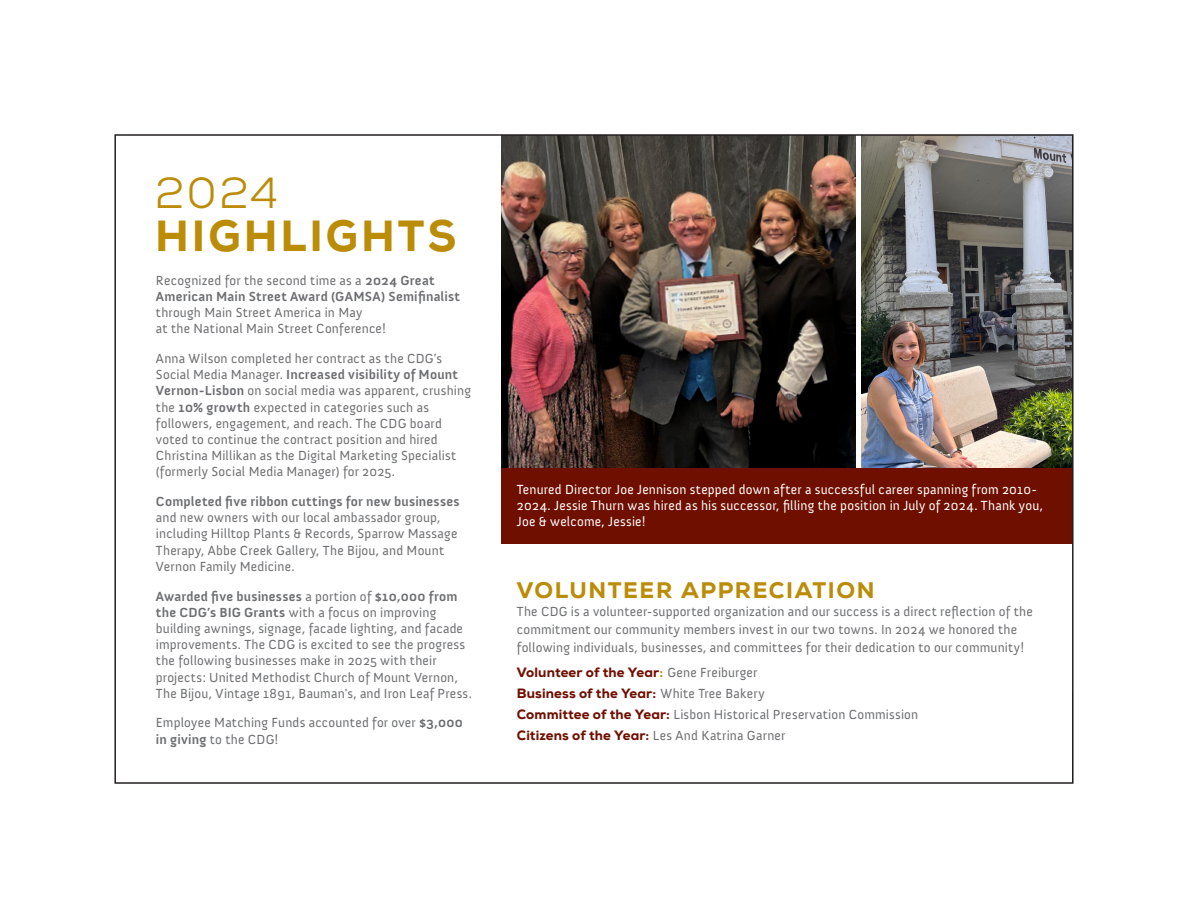
<style>
.page{position:relative;width:1188px;height:918px;background:#fff}
.page>*{position:absolute;margin:0;border:0;box-sizing:border-box;transform-origin:0 0}
.t1{font:800 43.5px/43.5px "Nexa";letter-spacing:.065em;color:#bb8c07}
.t2{font:800 22.5px "Nexa";letter-spacing:.065em;color:#bb8c07}
.t3{font:13.5px/16.2px "Anivers";letter-spacing:.015em;color:#6c6d70}
.t4{font:13.5px/16.2px "Anivers";letter-spacing:.015em;color:#fff}
.s1{font-weight:400}
.s2{font-weight:700}
.s3{font-family:"Nexa";font-weight:800;color:#6f0f00}
.s4{font-family:"Nexa";font-weight:800;color:#bb8c07}
</style>
<div class="page">
<img style="left:502px;top:137px;width:353px;height:332px">
<img style="left:862px;top:137px;width:209px;height:332px">
<div style="left:502px;top:469px;width:571px;height:75px;background:#6f0f00"></div>
<p class="t1" style="left:155px;top:171px;width:302px"><span class="s1">2024<br></span>HIGHLIGHTS</p>
<p class="t3" style="left:156px;top:272px;width:306px">Recognized for the second time as a <span class="s2">2024 Great American Main Street Award (GAMSA) Semifinalist </span>through Main Street America in May<br>at the National Main Street Conference!</p>
<p class="t3" style="left:156px;top:351px;width:317px">Anna Wilson completed her contract as the CDG’s Social Media Manager. <span class="s2">Increased visibility of Mount Vernon-Lisbon</span> on social media was apparent, crushing the <span class="s2">10% growth</span> expected in categories such as followers, engagement, and reach. The CDG board voted to continue the contract position and hired Christina Millikan as the Digital Marketing Specialist (formerly Social Media Manager) for 2025.</p>
<p class="t3" style="left:156px;top:494px;width:305px"><span class="s2">Completed five ribbon cuttings for new businesses </span>and new owners with our local ambassador group, including Hilltop Plants &amp; Records, Sparrow Massage Therapy, Abbe Creek Gallery, The Bijou, and Mount Vernon Family Medicine.</p>
<p class="t3" style="left:156px;top:588px;width:317px"><span class="s2">Awarded five businesses</span> a portion of <span class="s2">$10,000 from the CDG’s BIG Grants</span> with a focus on improving building awnings, signage, facade lighting, and facade improvements. The CDG is excited to see the progress the following businesses make in 2025 with their projects: United Methodist Church of Mount Vernon, The Bijou, Vintage 1891, Bauman's, and Iron Leaf Press.</p>
<p class="t3" style="left:156px;top:715px;width:308px">Employee Matching Funds accounted for over <span class="s2">$3,000 in giving</span> to the CDG!</p>
<p class="t4" style="left:517px;top:482px;width:528px">Tenured Director Joe Jennison stepped down after a successful career spanning from 2010-<br>2024. Jessie Thurn was hired as his successor, filling the position in July of 2024. Thank you,<br>Joe &amp; welcome, Jessie!</p>
<p class="t2" style="left:517px;top:576px;width:359px">VOLUNTEER APPRECIATION</p>
<p class="t3" style="left:517px;top:603px;width:517px;line-height:18px">The CDG is a volunteer-supported organization and our success is a direct reflection of the commitment our community members invest in our two towns. In 2024 we honored the following individuals, businesses, and committees for their dedication to our community!</p>
<p class="t3" style="left:517px;top:662px;width:403px;line-height:21.3px"><span class="s3">Volunteer of the Year</span><span class="s4">:</span> Gene Freiburger<br><span class="s3">Business of the Year:</span> White Tree Bakery<br><span class="s3">Committee of the Year:</span> Lisbon Historical Preservation Commission <span class="s3">Citizens of the Year:</span> Les And Katrina Garner</p>
</div>
